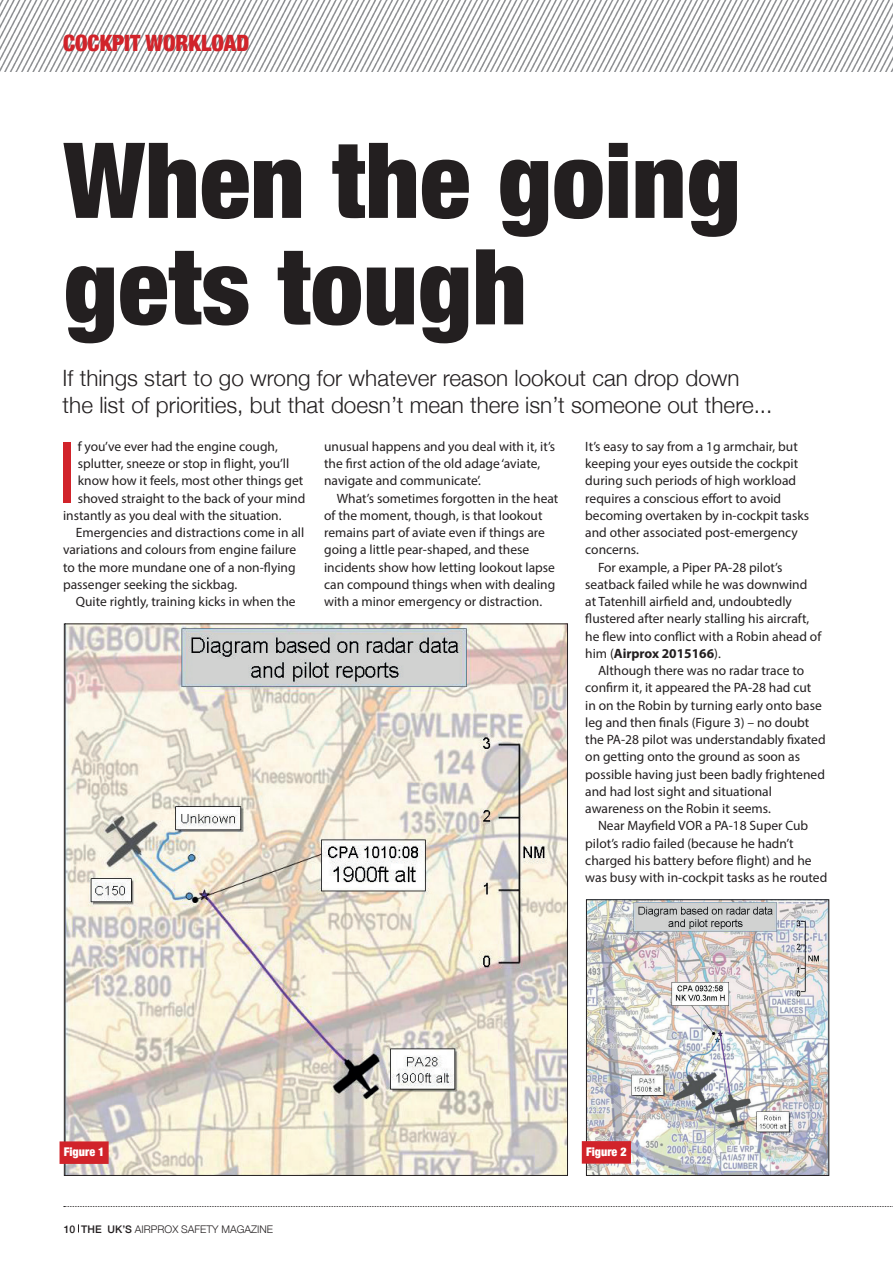
<style>
.page{position:relative;width:893px;height:1263px;background:#fff}
.page>*{position:absolute;margin:0;border:0;box-sizing:border-box;transform-origin:0 0}
.t1{font:900 condensed 105px/106.5px "Helvetica Neue";color:#231f20}
.t2{font:90.3px "Myriad Pro";color:#d1232a}
.t3{font:300 22.5px/27px "Helvetica Neue";color:#231f20}
.t4{font:900 condensed 22.5px "Helvetica Neue";color:#d1232a}
.t5{font:13.5px/17.2px "Myriad Pro";color:#231f20}
.t6{font:700 13.5px "Myriad Pro";color:#231f20}
.t7{font:900 condensed 12px "Helvetica Neue";color:#fff}
.t8{font:300 10.5px "Helvetica Neue";color:#231f20}
.s1{font-weight:400}
.s2{font-weight:500}
</style>
<div class="page">
<svg style="left:64px;top:1206px;width:829px;height:1px"></svg>
<img style="left:0;top:0;width:893px;height:71px">
<img style="left:588px;top:901px;width:239px;height:273px">
<div style="left:586px;top:899px;width:243px;height:277px;border:1px solid #231f20"></div>
<img style="left:66px;top:625px;width:500px;height:549px">
<div style="left:60px;top:1141px;width:49px;height:23px;background:#d1232a"></div>
<div style="left:582px;top:1141px;width:49px;height:22px;background:#d1232a"></div>
<h3 class="t4" style="left:63px;top:25px;width:188px">COCKPIT WORKLOAD</h3>
<h1 class="t1" style="left:63px;top:121px;width:679px">When the going gets tough</h1>
<h3 class="t3" style="left:63px;top:363px;width:711px">If things start to go wrong for whatever reason lookout can drop down the list of priorities, but that doesn’t mean there isn’t someone out there...</h3>
<h2 class="t2" style="left:56px;top:417px;width:23px">I</h2>
<p class="t5" style="left:78px;top:437px;width:202px">f you’ve ever had the engine cough,</p>
<p class="t5" style="left:78px;top:455px;width:213px">splutter, sneeze or stop in flight, you’ll</p>
<p class="t5" style="left:78px;top:472px;width:227px">know how it feels, most other things get</p>
<p class="t5" style="left:78px;top:489px;width:229px">shoved straight to the back of your mind</p>
<p class="t5" style="left:63px;top:506px;width:220px">instantly as you deal with the situation.</p>
<p class="t5" style="left:76px;top:524px;width:230px">Emergencies and distractions come in all</p>
<p class="t5" style="left:63px;top:541px;width:235px">variations and colours from engine failure</p>
<p class="t5" style="left:63px;top:558px;width:234px">to the more mundane one of a non-flying</p>
<p class="t5" style="left:63px;top:575px;width:176px">passenger seeking the sickbag.</p>
<p class="t5" style="left:76px;top:593px;width:221px">Quite rightly, training kicks in when the</p>
<p class="t5" style="left:324px;top:437px;width:233px">unusual happens and you deal with it, it’s the first action of the old adage ‘aviate, navigate and communicate’.</p>
<p class="t5" style="left:324px;top:489px;width:236px;text-indent:13px">What’s sometimes forgotten in the heat of the moment, though, is that lookout remains part of aviate even if things are going a little pear-shaped, and these incidents show how letting lookout lapse can compound things when with dealing with a minor emergency or distraction.</p>
<p class="t5" style="left:585px;top:437px;width:214px">It’s easy to say from a 1g armchair, but</p>
<p class="t5" style="left:585px;top:455px;width:214px">keeping your eyes outside the cockpit</p>
<p class="t5" style="left:585px;top:472px;width:212px">during such periods of high workload</p>
<p class="t5" style="left:585px;top:489px;width:197px">requires a conscious effort to avoid</p>
<p class="t5" style="left:585px;top:506px;width:225px">becoming overtaken by in-cockpit tasks</p>
<p class="t5" style="left:585px;top:524px;width:214px">and other associated post-emergency</p>
<p class="t5" style="left:585px;top:541px;width:55px">concerns.</p>
<p class="t5" style="left:598px;top:558px;width:186px">For example, a Piper PA-28 pilot’s</p>
<p class="t5" style="left:585px;top:575px;width:223px">seatback failed while he was downwind</p>
<p class="t5" style="left:585px;top:593px;width:208px">at Tatenhill airfield and, undoubtedly</p>
<p class="t5" style="left:585px;top:610px;width:225px">flustered after nearly stalling his aircraft,</p>
<p class="t5" style="left:585px;top:627px;width:237px">he flew into conflict with a Robin ahead of</p>
<p class="t6" style="left:585px;top:644px;width:137px"><span class="s1">him (</span>Airprox 2015166<span class="s1">).</span></p>
<p class="t5" style="left:598px;top:662px;width:208px">Although there was no radar trace to</p>
<p class="t5" style="left:585px;top:679px;width:228px">confirm it, it appeared the PA-28 had cut</p>
<p class="t5" style="left:585px;top:696px;width:238px">in on the Robin by turning early onto base</p>
<p class="t5" style="left:585px;top:713px;width:226px">leg and then finals (Figure 3) – no doubt</p>
<p class="t5" style="left:585px;top:731px;width:242px">the PA-28 pilot was understandably fixated</p>
<p class="t5" style="left:585px;top:748px;width:216px">on getting onto the ground as soon as</p>
<p class="t5" style="left:585px;top:765px;width:241px">possible having just been badly frightened</p>
<p class="t5" style="left:585px;top:783px;width:188px">and had lost sight and situational</p>
<p class="t5" style="left:585px;top:800px;width:187px">awareness on the Robin it seems.</p>
<p class="t5" style="left:598px;top:817px;width:212px">Near Mayfield VOR a PA-18 Super Cub</p>
<p class="t5" style="left:585px;top:834px;width:210px">pilot’s radio failed (because he hadn’t</p>
<p class="t5" style="left:585px;top:852px;width:228px">charged his battery before flight) and he</p>
<p class="t5" style="left:585px;top:869px;width:243px">was busy with in-cockpit tasks as he routed</p>
<p class="t7" style="left:64px;top:1142px;width:42px">Figure 1</p>
<p class="t7" style="left:586px;top:1142px;width:42px">Figure 2</p>
<p class="t8" style="left:64px;top:1220px;width:211px"><span class="s2">10 THE UK’S</span> AIRPROX SAFETY MAGAZINE</p>
</div>
